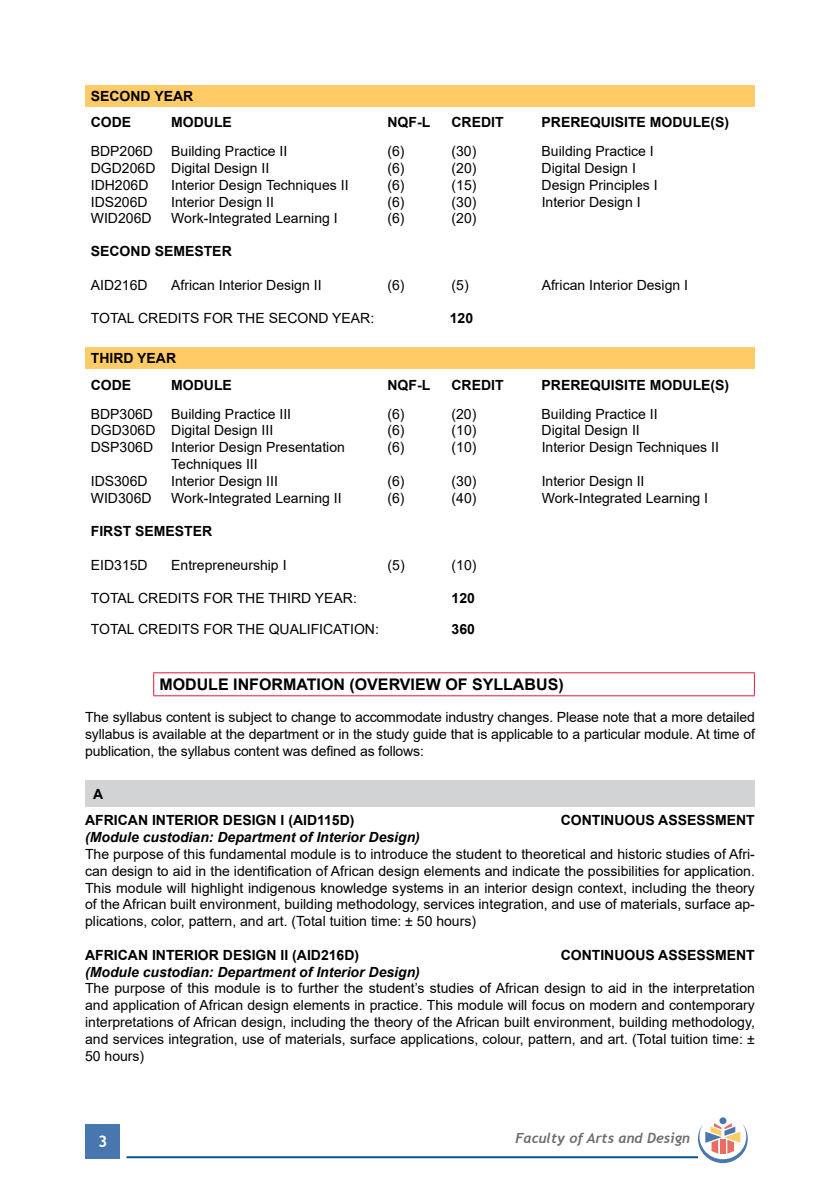
<style>
.page{position:relative;width:840px;height:1191px;background:#fff}
.page>*{position:absolute;margin:0;border:0;box-sizing:border-box;transform-origin:0 0}
.t1{font:700 16px "Arial";color:#000}
.t2{font:700 16px "Trebuchet MS";color:#fff}
.t3{font:14px/16.8px "Arial";color:#000;text-align:justify}
.t4{font:700 14px/26.4px "Arial";color:#000}
.t5{font:italic 700 14px "Arial";color:#000}
.t6{font:italic 700 14px "Trebuchet";color:#6d6e71}
</style>
<div class="page">
<div style="left:86px;top:1124px;width:34px;height:34px;background:#4777ae"></div>
<hr style="left:126px;top:1156px;width:571px;height:2px;background:#005596">
<div style="left:719px;top:1117px;width:7px;height:7px;background:#4777ae;border-radius:50%"></div>
<svg style="left:697px;top:1123px;width:50px;height:40px"></svg>
<div style="left:85px;top:85px;width:669px;height:22px;background:#ffcb66"></div>
<div style="left:85px;top:347px;width:669px;height:22px;background:#ffcb66"></div>
<hr style="left:153px;top:672px;width:601px;height:1px;background:#e31837">
<svg style="left:153px;top:673px;width:1px;height:22px"></svg>
<svg style="left:753px;top:673px;width:1px;height:22px"></svg>
<hr style="left:153px;top:695px;width:601px;height:1px;background:#e31837">
<div style="left:85px;top:780px;width:669px;height:26px;background:#d1d3d4"></div>
<p class="t4" style="left:91px;top:83px;width:104px">SECOND YEAR<br>CODE</p>
<p class="t4" style="left:171px;top:109px;width:62px">MODULE</p>
<p class="t4" style="left:387px;top:109px;width:44px">NQF-L</p>
<p class="t4" style="left:451px;top:109px;width:54px">CREDIT</p>
<p class="t4" style="left:541px;top:109px;width:189px">PREREQUISITE MODULE(S)</p>
<p class="t3" style="left:91px;top:143px;width:64px">BDP206D</p>
<p class="t3" style="left:171px;top:143px;width:117px">Building Practice II</p>
<p class="t3" style="left:387px;top:143px;width:19px">(6)</p>
<p class="t3" style="left:451px;top:143px;width:26px">(30)</p>
<p class="t3" style="left:541px;top:143px;width:114px">Building Practice I</p>
<p class="t3" style="left:91px;top:160px;width:180px">DGD206D Digital Design II</p>
<p class="t3" style="left:387px;top:160px;width:19px">(6)</p>
<p class="t3" style="left:451px;top:160px;width:26px">(20)</p>
<p class="t3" style="left:541px;top:160px;width:96px">Digital Design I</p>
<p class="t3" style="left:91px;top:176px;width:59px">IDH206D</p>
<p class="t3" style="left:171px;top:176px;width:179px">Interior Design Techniques II</p>
<p class="t3" style="left:387px;top:176px;width:19px">(6)</p>
<p class="t3" style="left:451px;top:176px;width:26px">(15)</p>
<p class="t3" style="left:541px;top:176px;width:117px">Design Principles I</p>
<p class="t3" style="left:91px;top:193px;width:58px">IDS206D</p>
<p class="t3" style="left:171px;top:193px;width:104px">Interior Design II</p>
<p class="t3" style="left:387px;top:193px;width:19px">(6)</p>
<p class="t3" style="left:451px;top:193px;width:26px">(30)</p>
<p class="t3" style="left:541px;top:193px;width:100px">Interior Design I</p>
<p class="t3" style="left:91px;top:210px;width:62px">WID206D</p>
<p class="t3" style="left:171px;top:210px;width:168px">Work-Integrated Learning I</p>
<p class="t3" style="left:387px;top:210px;width:19px">(6)</p>
<p class="t3" style="left:451px;top:210px;width:26px">(20)</p>
<p class="t4" style="left:91px;top:238px;width:142px">SECOND SEMESTER</p>
<p class="t3" style="left:91px;top:276px;width:58px">AID216D</p>
<p class="t3" style="left:171px;top:276px;width:152px">African Interior Design II</p>
<p class="t3" style="left:387px;top:276px;width:19px">(6)</p>
<p class="t3" style="left:451px;top:276px;width:19px">(5)</p>
<p class="t3" style="left:541px;top:276px;width:148px">African Interior Design I</p>
<p class="t3" style="left:91px;top:309px;width:285px">TOTAL CREDITS FOR THE SECOND YEAR:</p>
<p class="t4" style="left:449px;top:305px;width:25px">120</p>
<p class="t4" style="left:91px;top:345px;width:87px">THIRD YEAR<br>CODE</p>
<p class="t4" style="left:171px;top:372px;width:62px">MODULE</p>
<p class="t4" style="left:387px;top:372px;width:44px">NQF-L</p>
<p class="t4" style="left:451px;top:372px;width:54px">CREDIT</p>
<p class="t4" style="left:541px;top:372px;width:189px">PREREQUISITE MODULE(S)</p>
<p class="t3" style="left:91px;top:405px;width:64px">BDP306D</p>
<p class="t3" style="left:171px;top:405px;width:121px">Building Practice III</p>
<p class="t3" style="left:387px;top:405px;width:19px">(6)</p>
<p class="t3" style="left:451px;top:405px;width:26px">(20)</p>
<p class="t3" style="left:541px;top:405px;width:117px">Building Practice II</p>
<p class="t3" style="left:91px;top:422px;width:184px">DGD306D Digital Design III</p>
<p class="t3" style="left:387px;top:422px;width:19px">(6)</p>
<p class="t3" style="left:451px;top:422px;width:26px">(10)</p>
<p class="t3" style="left:541px;top:422px;width:100px">Digital Design II</p>
<p class="t3" style="left:91px;top:439px;width:64px">DSP306D</p>
<p class="t3" style="left:171px;top:439px;width:175px">Interior Design Presentation</p>
<p class="t3" style="left:387px;top:439px;width:19px">(6)</p>
<p class="t3" style="left:451px;top:439px;width:26px">(10)</p>
<p class="t3" style="left:541px;top:439px;width:179px">Interior Design Techniques II</p>
<p class="t3" style="left:171px;top:455px;width:88px">Techniques III</p>
<p class="t3" style="left:91px;top:472px;width:58px">IDS306D</p>
<p class="t3" style="left:171px;top:472px;width:108px">Interior Design III</p>
<p class="t3" style="left:387px;top:472px;width:19px">(6)</p>
<p class="t3" style="left:451px;top:472px;width:26px">(30)</p>
<p class="t3" style="left:541px;top:472px;width:104px">Interior Design II</p>
<p class="t3" style="left:91px;top:489px;width:62px">WID306D</p>
<p class="t3" style="left:171px;top:489px;width:172px">Work-Integrated Learning II</p>
<p class="t3" style="left:387px;top:489px;width:19px">(6)</p>
<p class="t3" style="left:451px;top:489px;width:26px">(40)</p>
<p class="t3" style="left:541px;top:489px;width:168px">Work-Integrated Learning I</p>
<p class="t4" style="left:91px;top:518px;width:123px">FIRST SEMESTER</p>
<p class="t3" style="left:91px;top:556px;width:58px">EID315D</p>
<p class="t3" style="left:171px;top:556px;width:117px">Entrepreneurship I</p>
<p class="t3" style="left:387px;top:556px;width:19px">(5)</p>
<p class="t3" style="left:451px;top:556px;width:26px">(10)</p>
<p class="t3" style="left:91px;top:589px;width:267px">TOTAL CREDITS FOR THE THIRD YEAR:</p>
<p class="t4" style="left:451px;top:585px;width:25px">120</p>
<p class="t3" style="left:91px;top:620px;width:289px">TOTAL CREDITS FOR THE QUALIFICATION:</p>
<p class="t4" style="left:451px;top:615px;width:25px">360</p>
<p class="t1" style="left:159px;top:673px;width:405px">MODULE INFORMATION (OVERVIEW OF SYLLABUS)</p>
<p class="t3" style="left:85px;top:708px;width:671px">The syllabus content is subject to change to accommodate industry changes. Please note that a more detailed syllabus is available at the department or in the study guide that is applicable to a particular module. At time of publication, the syllabus content was defined as follows:</p>
<p class="t4" style="left:85px;top:780px;width:271px;text-indent:8px">A<br>AFRICAN INTERIOR DESIGN I (AID115D)</p>
<p class="t4" style="left:560px;top:807px;width:195px">CONTINUOUS ASSESSMENT</p>
<p class="t5" style="left:85px;top:828px;width:336px">(Module custodian: Department of Interior Design)</p>
<p class="t3" style="left:85px;top:845px;width:671px">The purpose of this fundamental module is to introduce the student to theoretical and historic studies of Afri&shy;can design to aid in the identification of African design elements and indicate the possibilities for application.<br>This module will highlight indigenous knowledge systems in an interior design context, including the theory of the African built environment, building methodology, services integration, and use of materials, surface ap&shy;plications, color, pattern, and art. (Total tuition time: ± 50 hours)</p>
<p class="t4" style="left:85px;top:941px;width:275px">AFRICAN INTERIOR DESIGN II (AID216D)</p>
<p class="t4" style="left:560px;top:941px;width:195px">CONTINUOUS ASSESSMENT</p>
<p class="t5" style="left:85px;top:962px;width:336px">(Module custodian: Department of Interior Design)</p>
<p class="t3" style="left:85px;top:980px;width:671px">The purpose of this module is to further the student’s studies of African design to aid in the interpretation and application of African design elements in practice. This module will focus on modern and contemporary interpretations of African design, including the theory of the African built environment, building methodology, and services integration, use of materials, surface applications, colour, pattern, and art. (Total tuition time: ± 50 hours)</p>
<p class="t2" style="left:98px;top:1131px;width:11px">3</p>
<p class="t6" style="left:515px;top:1129px;width:176px">Faculty of Arts and Design</p>
</div>
